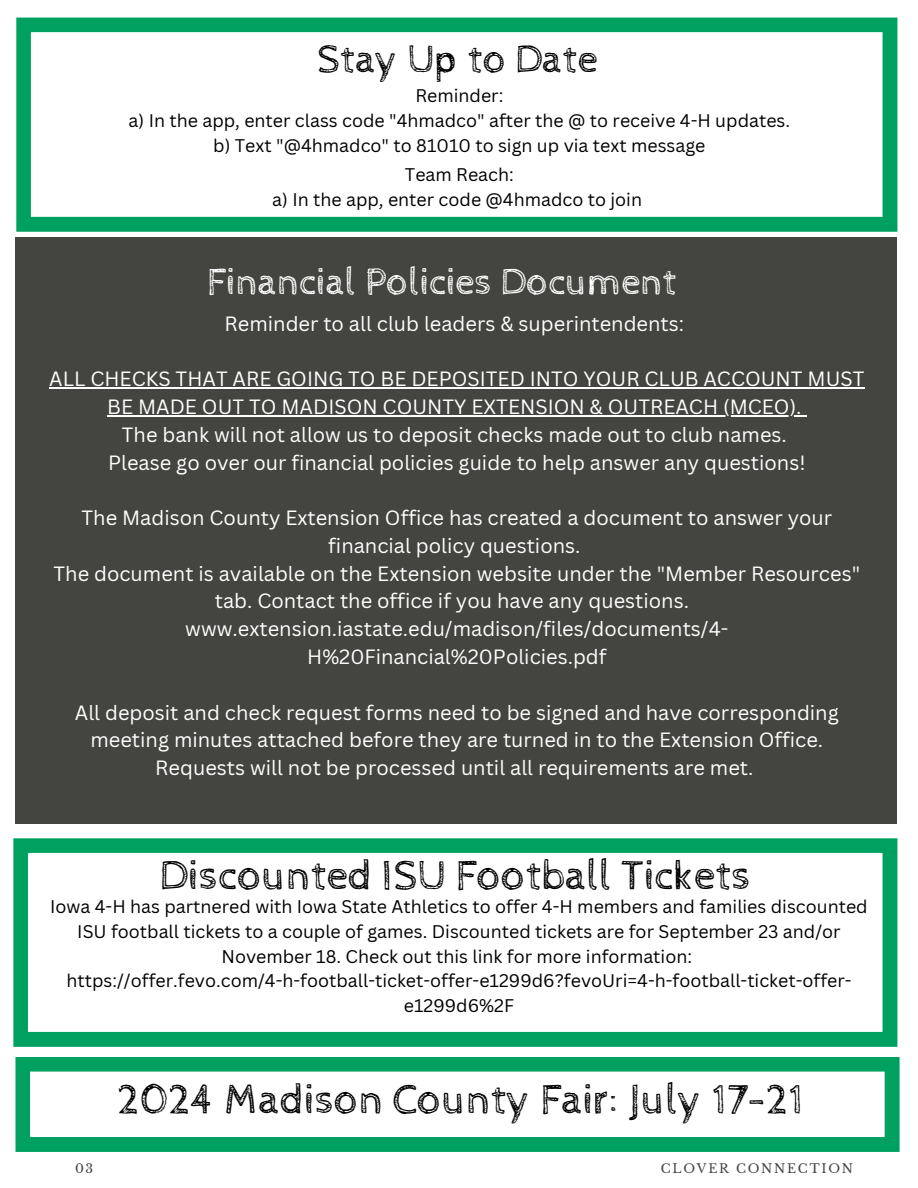
<style>
.page{position:relative;width:918px;height:1188px;background:#fff}
.page>*{position:absolute;margin:0;border:0;box-sizing:border-box;transform-origin:0 0}
.t1{font:42.75px "Cabin Sketch";color:#000}
.t2{font:40.5px "Cabin Sketch";color:#000}
.t3{font:38.4px "Cabin Sketch";color:#fff}
.t4{font:20.1px/27.8px "Canva Sans";color:#fff;text-align:center}
.t5{font:17.85px/24.9px "Canva Sans";color:#000;text-align:center}
.t6{font:12.45px "Libre Baskerville";letter-spacing:.14em;color:#444440}
</style>
<div class="page">
<svg style="left:15px;top:1057px;width:885px;height:95px"></svg>
<div style="left:15px;top:237px;width:882px;height:586px;background:#444440"></div>
<hr style="left:49px;top:387px;width:815px;height:2px;background:#fff">
<hr style="left:107px;top:415px;width:695px;height:1px;background:#fff">
<svg style="left:16px;top:18px;width:881px;height:214px"></svg>
<svg style="left:13px;top:838px;width:884px;height:209px"></svg>
<p class="t2" style="left:318px;top:36px;width:282px">Stay Up to Date</p>
<p class="t5" style="left:415px;top:83px;width:89px">Reminder:</p>
<p class="t5" style="left:129px;top:107px;width:663px">a) In the app, enter class code "4hmadco" after the @ to receive 4-H updates.</p>
<p class="t5" style="left:213px;top:132px;width:494px">b) Text "@4hmadco" to 81010 to sign up via text message</p>
<p class="t5" style="left:405px;top:162px;width:110px">Team Reach:</p>
<p class="t5" style="left:272px;top:187px;width:371px">a) In the app, enter code @4hmadco to join</p>
<p class="t3" style="left:207px;top:260px;width:471px">Financial Policies Document</p>
<p class="t4" style="left:225px;top:309px;width:461px">Reminder to all club leaders &amp; superintendents:</p>
<p class="t4" style="left:49px;top:365px;width:817px">ALL CHECKS THAT ARE GOING TO BE DEPOSITED INTO YOUR CLUB ACCOUNT MUST<br>BE MADE OUT TO MADISON COUNTY EXTENSION &amp; OUTREACH (MCEO).</p>
<p class="t4" style="left:122px;top:420px;width:666px">The bank will not allow us to deposit checks made out to club names.</p>
<p class="t4" style="left:108px;top:448px;width:699px">Please go over our financial policies guide to help answer any questions!</p>
<p class="t4" style="left:82px;top:504px;width:752px">The Madison County Extension Office has created a document to answer your financial policy questions.</p>
<p class="t4" style="left:54px;top:559px;width:808px">The document is available on the Extension website under the "Member Resources" tab. Contact the office if you have any questions. www.extension.iastate.edu/madison/files/documents/4- H%20Financial%20Policies.pdf</p>
<p class="t4" style="left:75px;top:698px;width:765px">All deposit and check request forms need to be signed and have corresponding meeting minutes attached before they are turned in to the Extension Office.<br>Requests will not be processed until all requirements are met.</p>
<p class="t1" style="left:160px;top:851px;width:592px">Discounted ISU Football Tickets</p>
<p class="t5" style="left:50px;top:894px;width:819px">Iowa 4-H has partnered with Iowa State Athletics to offer 4-H members and families discounted<br>ISU football tickets to a couple of games. Discounted tickets are for September 23 and/or<br>November 18. Check out this link for more information:</p>
<p class="t5" style="left:66px;top:968px;width:787px">https://offer.fevo.com/4-h-football-ticket-offer-e1299d6?fevoUri=4-h-football-ticket-offer&shy;e1299d6%2F</p>
<p class="t1" style="left:118px;top:1075px;width:688px">2024 Madison County Fair: July 17-21</p>
<p class="t6" style="left:75px;top:1161px;width:20px">03</p>
<p class="t6" style="left:661px;top:1161px;width:194px">CLOVER CONNECTION</p>
</div>
